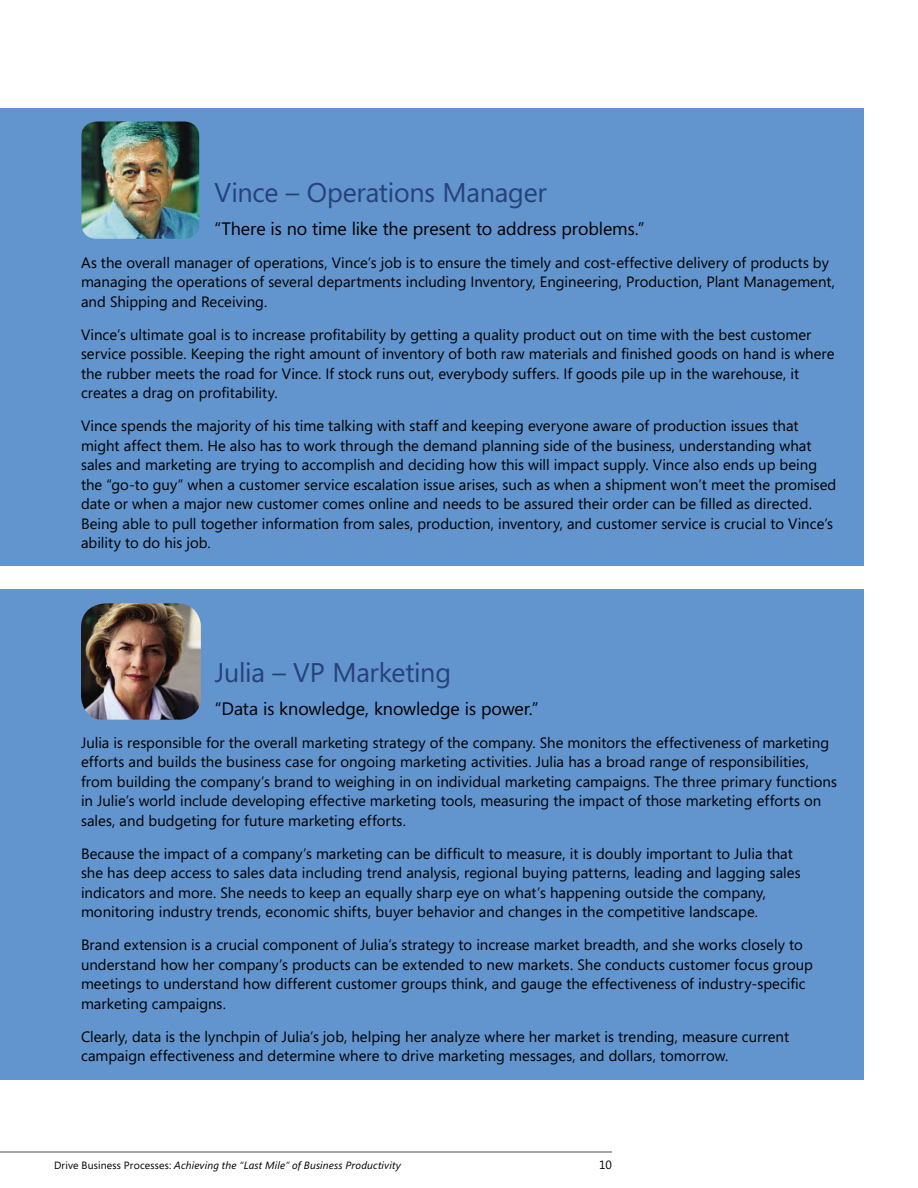
<style>
.page{position:relative;width:918px;height:1188px;background:#fff}
.page>*{position:absolute;margin:0;border:0;box-sizing:border-box;transform-origin:0 0}
.t1{font:27px "Segoe";letter-spacing:-.01em;color:#264278}
.t2{font:18px "Segoe";letter-spacing:-.005em;color:#000}
.t3{font:15px/19.5px "Segoe";color:#000}
.t4{font:12px "Segoe";color:#000}
.t5{font:italic 10.5px "Segoe";letter-spacing:.015em;color:#000}
.s1{font-style:normal}
</style>
<div class="page">
<hr style="left:0;top:1152px;width:612px;height:1px;background:#494f54">
<div style="left:0;top:108px;width:864px;height:458px;background:#6294cd"></div>
<div style="left:0;top:590px;width:864px;height:490px;background:#6294cd"></div>
<img style="left:81px;top:603px;width:120px;height:117px">
<img style="left:82px;top:122px;width:117px;height:117px">
<p class="t1" style="left:214px;top:174px;width:334px">Vince – Operations Manager</p>
<p class="t2" style="left:214px;top:216px;width:432px">“There is no time like the present to address problems.”</p>
<p class="t3" style="left:81px;top:252px;width:756px">As the overall manager of operations, Vince’s job is to ensure the timely and cost-effective delivery of products by managing the operations of several departments including Inventory, Engineering, Production, Plant Management, and Shipping and Receiving.</p>
<p class="t3" style="left:81px;top:324px;width:755px">Vince’s ultimate goal is to increase profitability by getting a quality product out on time with the best customer service possible. Keeping the right amount of inventory of both raw materials and finished goods on hand is where the rubber meets the road for Vince. If stock runs out, everybody suffers. If goods pile up in the warehouse, it creates a drag on profitability.</p>
<p class="t3" style="left:81px;top:416px;width:757px">Vince spends the majority of his time talking with staff and keeping everyone aware of production issues that might affect them. He also has to work through the demand planning side of the business, understanding what sales and marketing are trying to accomplish and deciding how this will impact supply. Vince also ends up being the “go-to guy” when a customer service escalation issue arises, such as when a shipment won’t meet the promised date or when a major new customer comes online and needs to be assured their order can be filled as directed.<br>Being able to pull together information from sales, production, inventory, and customer service is crucial to Vince’s ability to do his job.</p>
<p class="t1" style="left:215px;top:654px;width:238px">Julia – VP Marketing</p>
<p class="t2" style="left:215px;top:696px;width:325px">“Data is knowledge, knowledge is power.”</p>
<p class="t3" style="left:81px;top:732px;width:757px">Julia is responsible for the overall marketing strategy of the company. She monitors the effectiveness of marketing efforts and builds the business case for ongoing marketing activities. Julia has a broad range of responsibilities, from building the company’s brand to weighing in on individual marketing campaigns. The three primary functions in Julie’s world include developing effective marketing tools, measuring the impact of those marketing efforts on sales, and budgeting for future marketing efforts.</p>
<p class="t3" style="left:81px;top:843px;width:721px">Because the impact of a company’s marketing can be difficult to measure, it is doubly important to Julia that she has deep access to sales data including trend analysis, regional buying patterns, leading and lagging sales indicators and more. She needs to keep an equally sharp eye on what’s happening outside the company, monitoring industry trends, economic shifts, buyer behavior and changes in the competitive landscape.</p>
<p class="t3" style="left:81px;top:935px;width:733px">Brand extension is a crucial component of Julia’s strategy to increase market breadth, and she works closely to understand how her company’s products can be extended to new markets. She conducts customer focus group meetings to understand how different customer groups think, and gauge the effectiveness of industry-specific marketing campaigns.</p>
<p class="t3" style="left:81px;top:1026px;width:710px">Clearly, data is the lynchpin of Julia’s job, helping her analyze where her market is trending, measure current campaign effectiveness and determine where to drive marketing messages, and dollars, tomorrow.</p>
<p class="t5" style="left:54px;top:1158px;width:349px"><span class="s1">Drive Business Processes:</span> Achieving the “Last Mile” of Business Productivity</p>
<p class="t4" style="left:599px;top:1157px;width:14px">10</p>
</div>
